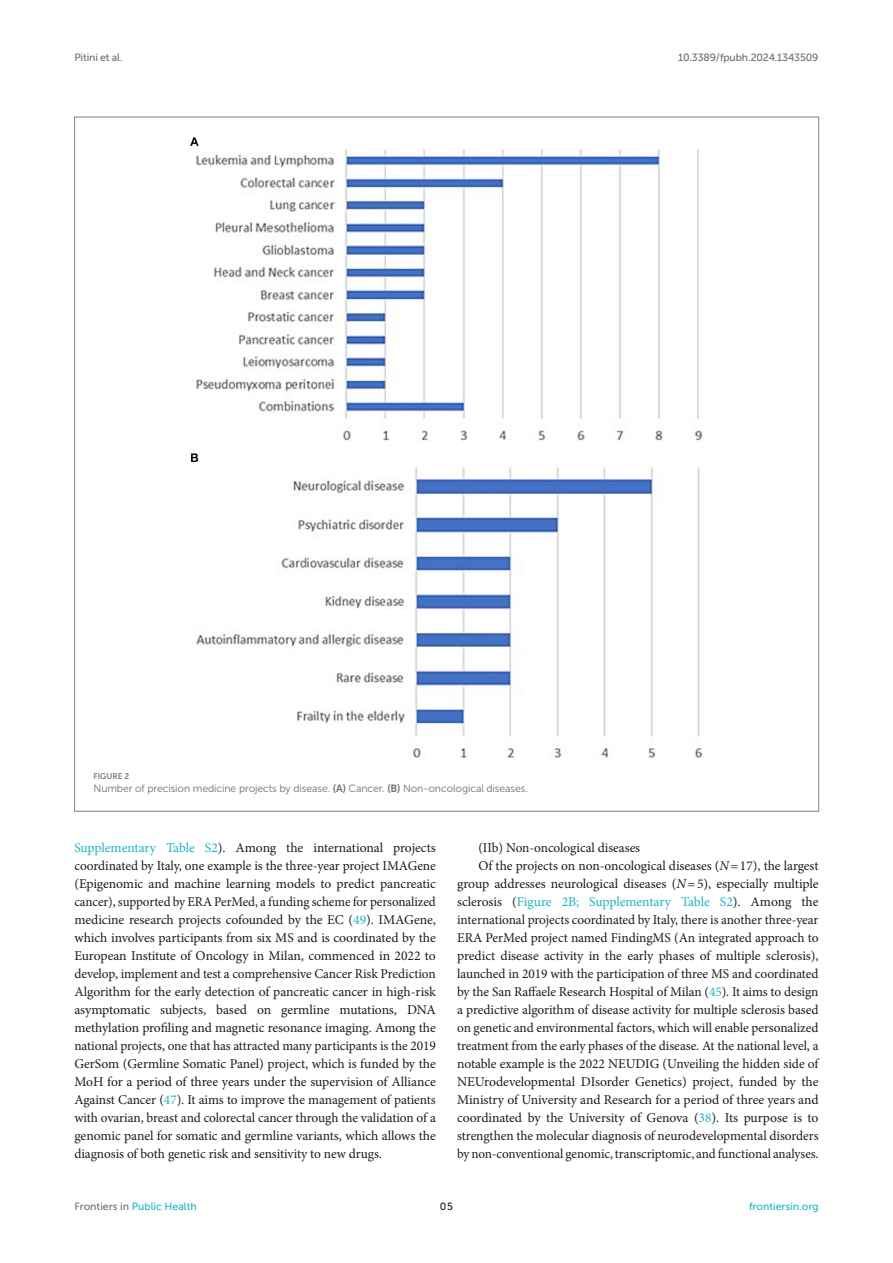
<style>
.page{position:relative;width:893px;height:1263px;background:#fff}
.page>*{position:absolute;margin:0;border:0;box-sizing:border-box;transform-origin:0 0}
.TEXT{font:13.5px/18px "Minion Pro";letter-spacing:-.005em;color:#1b1c1b;text-align:justify}
.FIG_LEG{font:10.5px "Museo Sans 300";letter-spacing:-.01em;color:#706f70}
.t1{font:10.5px "Museo Sans 500";color:#1db5c3}
.t2{font:10.5px "Museo Sans 500";letter-spacing:-.015em;color:#706f70}
.t3{font:10.5px "Museo Sans 500";color:#1b1c1b}
.FIG_HD{font:8.25px "Museo Sans 700";letter-spacing:-.01em;color:#7e7f7f}
.s1{font-family:"Museo Sans 700"}
.s2{color:#1db5c3}
.s3{font-style:italic}
.s4{color:#706f70}
</style>
<div class="page">
<img style="left:190px;top:137px;width:513px;height:621px">
<p class="t2" style="left:74px;top:51px;width:50px">Pitini et al.</p>
<p class="t2" style="left:678px;top:51px;width:142px">10.3389/fpubh.2024.1343509</p>
<p class="FIG_HD" style="left:94px;top:771px;width:37px">FIGURE 2</p>
<p class="FIG_LEG" style="left:94px;top:783px;width:436px">Number of precision medicine projects by disease. <span class="s1">(A)</span> Cancer. <span class="s1">(B)</span> Non-oncological diseases.</p>
<p class="TEXT" style="left:74px;top:839px;width:363px"><span class="s2">Supplementary Table S2</span>). Among the international projects coordinated by Italy, one example is the three-year project IMAGene (Epigenomic and machine learning models to predict pancreatic cancer), supported by ERA PerMed, a funding scheme for personalized medicine research projects cofounded by the EC (<span class="s2">49</span>). IMAGene, which involves participants from six MS and is coordinated by the European Institute of Oncology in Milan, commenced in 2022 to develop, implement and test a comprehensive Cancer Risk Prediction Algorithm for the early detection of pancreatic cancer in high-risk asymptomatic subjects, based on germline mutations, DNA methylation profiling and magnetic resonance imaging. Among the national projects, one that has attracted many participants is the 2019<br>GerSom (Germline Somatic Panel) project, which is funded by the MoH for a period of three years under the supervision of Alliance Against Cancer (<span class="s2">47</span>). It aims to improve the management of patients with ovarian, breast and colorectal cancer through the validation of a genomic panel for somatic and germline variants, which allows the diagnosis of both genetic risk and sensitivity to new drugs.</p>
<p class="TEXT" style="left:478px;top:839px;width:163px">(IIb) Non-oncological diseases</p>
<p class="TEXT" style="left:457px;top:857px;width:363px;text-indent:21px">Of the projects on non-oncological diseases (<span class="s3">N</span>=17), the largest group addresses neurological diseases (<span class="s3">N</span>=5), especially multiple sclerosis (<span class="s2">Figure 2B; Supplementary Table S2</span>). Among the international projects coordinated by Italy, there is another three-year ERA PerMed project named FindingMS (An integrated approach to predict disease activity in the early phases of multiple sclerosis), launched in 2019 with the participation of three MS and coordinated by the San Raffaele Research Hospital of Milan (<span class="s2">45</span>). It aims to design a predictive algorithm of disease activity for multiple sclerosis based on genetic and environmental factors, which will enable personalized treatment from the early phases of the disease. At the national level, a notable example is the 2022 NEUDIG (Unveiling the hidden side of NEUrodevelopmental DIsorder Genetics) project, funded by the Ministry of University and Research for a period of three years and coordinated by the University of Genova (<span class="s2">38</span>). Its purpose is to strengthen the molecular diagnosis of neurodevelopmental disorders by non-conventional genomic, transcriptomic, and functional analyses.</p>
<p class="t1" style="left:74px;top:1200px;width:124px"><span class="s4">Frontiers in</span> Public Health</p>
<p class="t3" style="left:440px;top:1200px;width:14px">05</p>
<p class="t1" style="left:749px;top:1200px;width:71px">frontiersin.org</p>
</div>
